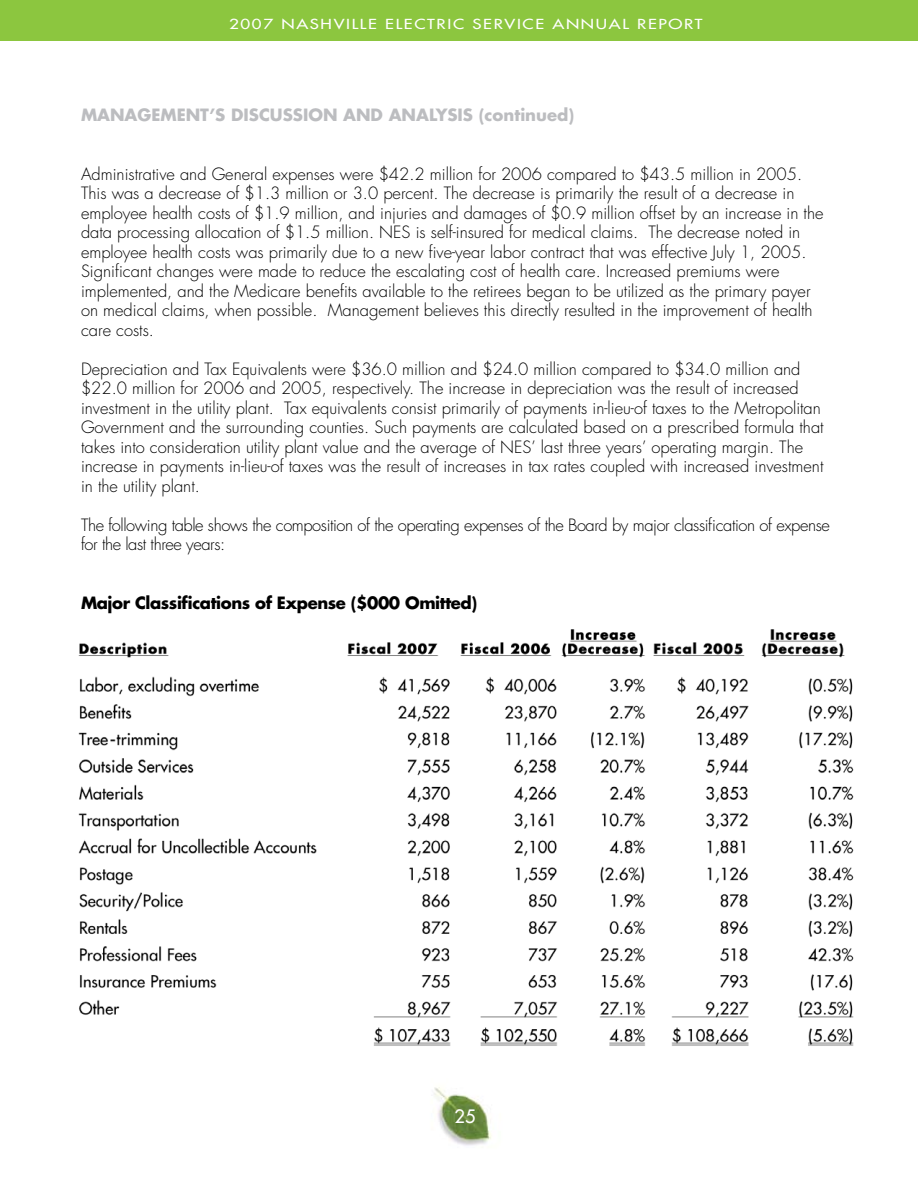
<style>
.page{position:relative;width:918px;height:1188px;background:#fff}
.page>*{position:absolute;margin:0;border:0;box-sizing:border-box;transform-origin:0 0}
.t1{font:18px "Futura";color:#fff}
.t2{font:300 16.5px/19.5px "Futura";color:#000}
.t3{font:300 16.5px/19.5px "Futura";letter-spacing:-.025em;color:#000}
.t4{font:700 16.5px "Futura";color:#bcbdc0}
.t5{font:700 16.5px "Futura";letter-spacing:-.025em;color:#000}
.t6{font:13.5px "Futura";letter-spacing:.1em;color:#fff;scale:1.25 1}
</style>
<div class="page">
<div style="left:0;top:0;width:918px;height:40px;background:#8cc63f"></div>
<img style="left:434px;top:1087px;width:58px;height:59px">
<img style="left:78px;top:629px;width:776px;height:417px">
<p class="t6" style="left:229px;top:15px;width:380px">2007 NASHVILLE ELECTRIC SERVICE ANNUAL REPORT</p>
<p class="t4" style="left:81px;top:104px;width:495px">MANAGEMENT’S DISCUSSION AND ANALYSIS (continued)</p>
<p class="t2" style="left:81px;top:164px;width:744px">Administrative and General expenses were $42.2 million for 2006 compared to $43.5 million in 2005.<br>This was a decrease of $1.3 million or 3.0 percent. The decrease is primarily the result of a decrease in employee health costs of $1.9 million, and injuries and damages of $0.9 million offset by an increase in the data processing allocation of $1.5 million. NES is self-insured for medical claims. The decrease noted in employee health costs was primarily due to a new five-year labor contract that was effective July 1, 2005.<br>Significant changes were made to reduce the escalating cost of health care. Increased premiums were implemented, and the Medicare benefits available to the retirees began to be utilized as the primary payer on medical claims, when possible. Management believes this directly resulted in the improvement of health care costs.</p>
<p class="t2" style="left:81px;top:359px;width:744px">Depreciation and Tax Equivalents were $36.0 million and $24.0 million compared to $34.0 million and $22.0 million for 2006 and 2005, respectively. The increase in depreciation was the result of increased investment in the utility plant. Tax equivalents consist primarily of payments in-lieu-of taxes to the Metropolitan Government and the surrounding counties. Such payments are calculated based on a prescribed formula that takes into consideration utility plant value and the average of NES’ last three years’ operating margin. The increase in payments in-lieu-of taxes was the result of increases in tax rates coupled with increased investment in the utility plant.</p>
<p class="t3" style="left:81px;top:515px;width:750px">The following table shows the composition of the operating expenses of the Board by major classification of expense for the last three years:</p>
<p class="t5" style="left:81px;top:591px;width:398px">Major Classifications of Expense ($000 Omitted)</p>
<p class="t1" style="left:455px;top:1105px;width:22px">25</p>
</div>
